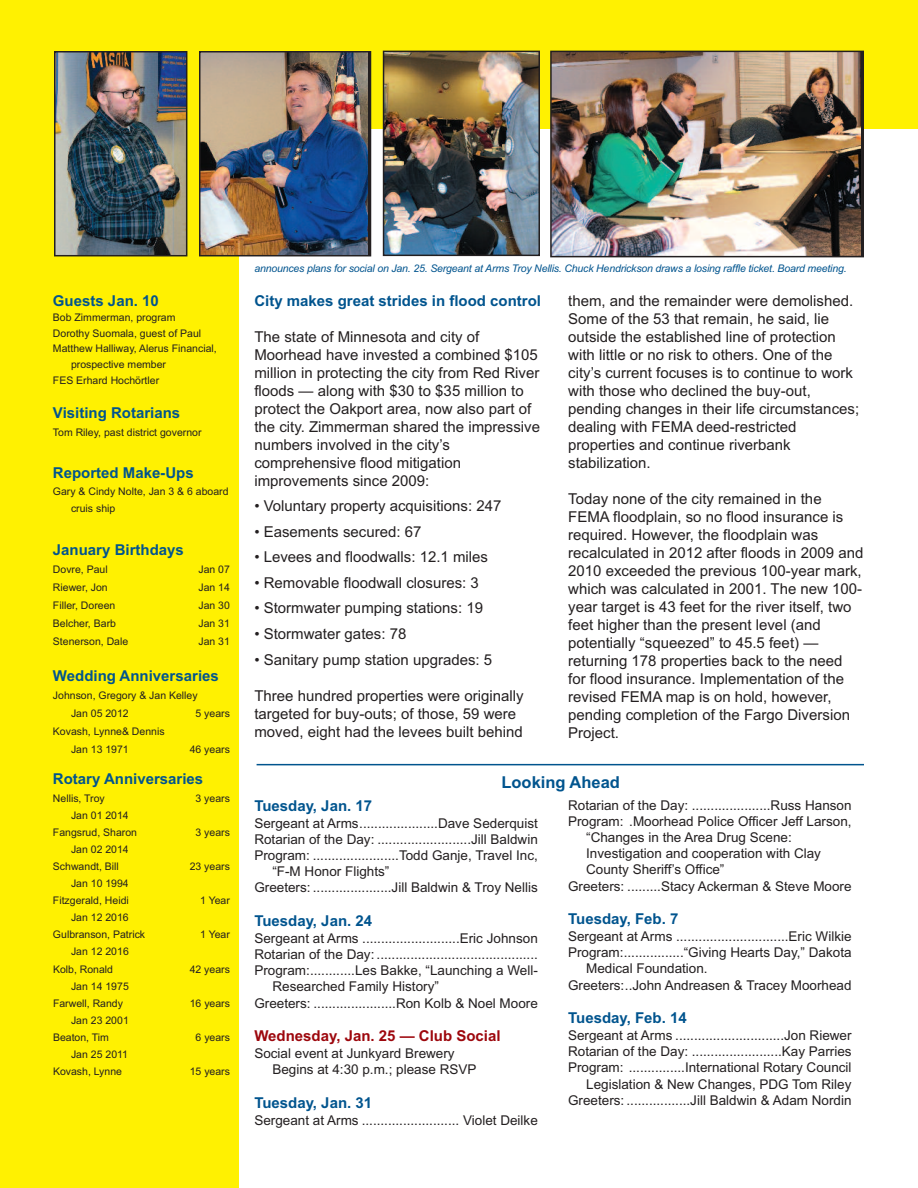
<style>
.page{position:relative;width:918px;height:1188px;background:#fff}
.page>*{position:absolute;margin:0;border:0;box-sizing:border-box;transform-origin:0 0}
.t1{font:700 16.5px "Arial";color:#00548e}
.t2{font:15px/18px "Arial";color:#231f20}
.t3{font:700 15px "Arial";color:#00548e}
.t4{font:700 15px "Arial";color:#9d070d}
.t5{font:13.5px/16.2px "Arial";color:#231f20}
.t6{font:10.5px/17.1px "Arial";color:#231f20}
.t7{font:italic 10.5px "Arial";letter-spacing:-.015em;color:#00548e}
</style>
<div class="page">
<div style="left:0;top:0;width:918px;height:128px;background:#fff101"></div>
<div style="left:0;top:96px;width:239px;height:1092px;background:#fff101"></div>
<img style="left:202px;top:54px;width:165px;height:199px">
<div style="left:199px;top:51px;width:172px;height:205px;border:2px solid #231f20"></div>
<img style="left:553px;top:54px;width:308px;height:200px">
<div style="left:550px;top:51px;width:314px;height:206px;border:2px solid #231f20"></div>
<img style="left:386px;top:54px;width:151px;height:199px">
<div style="left:383px;top:51px;width:157px;height:205px;border:2px solid #231f20"></div>
<img style="left:57px;top:54px;width:127px;height:199px">
<div style="left:54px;top:51px;width:133px;height:205px;border:2px solid #231f20"></div>
<hr style="left:257px;top:764px;width:607px;height:1px;background:#00548e">
<p class="t3" style="left:53px;top:292px;width:107px">Guests Jan. 10</p>
<p class="t6" style="left:53px;top:309px;width:124px">Bob Zimmerman, program</p>
<p class="t6" style="left:53px;top:325px;width:150px">Dorothy Suomala, guest of Paul</p>
<p class="t6" style="left:53px;top:340px;width:165px">Matthew Halliway, Alerus Financial,</p>
<p class="t6" style="left:71px;top:356px;width:97px">prospective member</p>
<p class="t6" style="left:53px;top:371px;width:108px">FES Erhard Hochörtler</p>
<p class="t3" style="left:53px;top:404px;width:129px">Visiting Rotarians</p>
<p class="t6" style="left:53px;top:424px;width:150px">Tom Riley, past district governor</p>
<p class="t3" style="left:53px;top:464px;width:142px">Reported Make-Ups</p>
<p class="t6" style="left:71px;top:482px;width:159px;text-indent:-18px">Gary &amp; Cindy Nolte, Jan 3 &amp; 6 aboard cruis ship</p>
<p class="t3" style="left:53px;top:541px;width:132px">January Birthdays</p>
<p class="t6" style="left:53px;top:561px;width:56px">Dovre, Paul</p>
<p class="t6" style="left:198px;top:561px;width:33px">Jan 07</p>
<p class="t6" style="left:53px;top:579px;width:56px">Riewer, Jon</p>
<p class="t6" style="left:198px;top:579px;width:33px">Jan 14</p>
<p class="t6" style="left:53px;top:597px;width:64px">Filler, Doreen</p>
<p class="t6" style="left:198px;top:597px;width:33px">Jan 30</p>
<p class="t6" style="left:53px;top:615px;width:65px">Belcher, Barb</p>
<p class="t6" style="left:198px;top:615px;width:33px">Jan 31</p>
<p class="t6" style="left:53px;top:633px;width:77px">Stenerson, Dale</p>
<p class="t6" style="left:198px;top:633px;width:33px">Jan 31</p>
<p class="t3" style="left:53px;top:667px;width:167px">Wedding Anniversaries</p>
<p class="t6" style="left:71px;top:686px;width:128px;line-height:18px;text-indent:-18px">Johnson, Gregory &amp; Jan Kelley<br>Jan 05 2012</p>
<p class="t6" style="left:196px;top:705px;width:36px">5 years</p>
<p class="t6" style="left:71px;top:722px;width:95px;line-height:18px;text-indent:-18px">Kovash, Lynne&amp; Dennis<br>Jan 13 1971</p>
<p class="t6" style="left:190px;top:741px;width:42px">46 years</p>
<p class="t3" style="left:53px;top:770px;width:152px">Rotary Anniversaries</p>
<p class="t6" style="left:53px;top:789px;width:53px">Nellis, Troy</p>
<p class="t6" style="left:196px;top:789px;width:36px">3 years</p>
<p class="t6" style="left:53px;top:806px;width:86px;text-indent:18px">Jan 01 2014<br>Fangsrud, Sharon</p>
<p class="t6" style="left:196px;top:824px;width:36px">3 years</p>
<p class="t6" style="left:53px;top:841px;width:77px;text-indent:18px">Jan 02 2014<br>Schwandt, Bill</p>
<p class="t6" style="left:53px;top:875px;width:77px;text-align:right">Jan 10 1994<br>Fitzgerald, Heidi</p>
<p class="t6" style="left:53px;top:909px;width:94px;text-align:center">Jan 12 2016<br>Gulbranson, Patrick</p>
<p class="t6" style="left:53px;top:943px;width:77px;text-indent:18px">Jan 12 2016<br>Kolb, Ronald</p>
<p class="t6" style="left:53px;top:977px;width:77px;text-indent:18px">Jan 14 1975<br>Farwell, Randy</p>
<p class="t6" style="left:53px;top:1012px;width:77px;text-indent:18px">Jan 23 2001<br>Beaton, Tim</p>
<p class="t6" style="left:53px;top:1046px;width:77px;text-indent:18px">Jan 25 2011<br>Kovash, Lynne</p>
<p class="t6" style="left:190px;top:858px;width:42px">23 years</p>
<p class="t6" style="left:200px;top:892px;width:31px">1 Year</p>
<p class="t6" style="left:200px;top:926px;width:31px">1 Year</p>
<p class="t6" style="left:190px;top:960px;width:42px">42 years</p>
<p class="t6" style="left:190px;top:995px;width:42px">16 years</p>
<p class="t6" style="left:196px;top:1029px;width:36px">6 years</p>
<p class="t6" style="left:190px;top:1063px;width:42px">15 years</p>
<p class="t7" style="left:254px;top:262px;width:594px">announces plans for social on Jan. 25. Sergeant at Arms Troy Nellis. Chuck Hendrickson draws a losing raffle ticket. Board meeting.</p>
<p class="t3" style="left:254px;top:292px;width:288px">City makes great strides in flood control</p>
<p class="t2" style="left:254px;top:328px;width:287px">The state of Minnesota and city of Moorhead have invested a combined $105 million in protecting the city from Red River floods — along with $30 to $35 million to protect the Oakport area, now also part of the city. Zimmerman shared the impressive numbers involved in the city’s comprehensive flood mitigation improvements since 2009:</p>
<p class="t2" style="left:254px;top:497px;width:249px">• Voluntary property acquisitions: 247</p>
<p class="t2" style="left:254px;top:523px;width:169px">• Easements secured: 67</p>
<p class="t2" style="left:254px;top:548px;width:235px">• Levees and floodwalls: 12.1 miles</p>
<p class="t2" style="left:254px;top:574px;width:226px">• Removable floodwall closures: 3</p>
<p class="t2" style="left:254px;top:599px;width:230px">• Stormwater pumping stations: 19</p>
<p class="t2" style="left:254px;top:625px;width:153px">• Stormwater gates: 78</p>
<p class="t2" style="left:254px;top:650px;width:239px">• Sanitary pump station upgrades: 5</p>
<p class="t2" style="left:254px;top:686px;width:271px">Three hundred properties were originally targeted for buy-outs; of those, 59 were moved, eight had the levees built behind</p>
<p class="t2" style="left:568px;top:291px;width:292px">them, and the remainder were demolished.<br>Some of the 53 that remain, he said, lie outside the established line of protection with little or no risk to others. One of the city’s current focuses is to continue to work with those who declined the buy-out, pending changes in their life circumstances; dealing with FEMA deed-restricted properties and continue riverbank stabilization.</p>
<p class="t2" style="left:568px;top:490px;width:297px">Today none of the city remained in the FEMA floodplain, so no flood insurance is required. However, the floodplain was recalculated in 2012 after floods in 2009 and 2010 exceeded the previous 100-year mark, which was calculated in 2001. The new 100- year target is 43 feet for the river itself, two feet higher than the present level (and potentially “squeezed” to 45.5 feet) — returning 178 properties back to the need for flood insurance. Implementation of the revised FEMA map is on hold, however, pending completion of the Fargo Diversion Project.</p>
<p class="t1" style="left:501px;top:772px;width:120px">Looking Ahead</p>
<p class="t3" style="left:254px;top:797px;width:119px">Tuesday, Jan. 17</p>
<p class="t5" style="left:254px;top:815px;width:285px">Sergeant at Arms.....................Dave Sederquist</p>
<p class="t5" style="left:254px;top:831px;width:285px">Rotarian of the Day: .........................Jill Baldwin</p>
<p class="t5" style="left:254px;top:847px;width:285px">Program: .......................Todd Ganje, Travel Inc,</p>
<p class="t5" style="left:272px;top:863px;width:119px">“F-M Honor Flights”</p>
<p class="t5" style="left:254px;top:880px;width:285px">Greeters: .....................Jill Baldwin &amp; Troy Nellis</p>
<p class="t3" style="left:254px;top:912px;width:119px">Tuesday, Jan. 24</p>
<p class="t5" style="left:254px;top:930px;width:285px">Sergeant at Arms ..........................Eric Johnson</p>
<p class="t5" style="left:254px;top:946px;width:285px">Rotarian of the Day: ...........................................</p>
<p class="t5" style="left:254px;top:962px;width:285px">Program:............Les Bakke, “Launching a Well-</p>
<p class="t5" style="left:272px;top:979px;width:168px">Researched Family History”</p>
<p class="t5" style="left:254px;top:995px;width:285px">Greeters: ......................Ron Kolb &amp; Noel Moore</p>
<p class="t4" style="left:254px;top:1027px;width:248px">Wednesday, Jan. 25 — Club Social</p>
<p class="t5" style="left:272px;top:1045px;width:206px;text-indent:-18px">Social event at Junkyard Brewery<br>Begins at 4:30 p.m.; please RSVP</p>
<p class="t3" style="left:254px;top:1094px;width:119px">Tuesday, Jan. 31</p>
<p class="t5" style="left:254px;top:1112px;width:285px">Sergeant at Arms .......................... Violet Deilke</p>
<p class="t5" style="left:568px;top:797px;width:285px">Rotarian of the Day: .....................Russ Hanson</p>
<p class="t5" style="left:568px;top:813px;width:285px">Program: .Moorhead Police Officer Jeff Larson,</p>
<p class="t5" style="left:586px;top:829px;width:207px">“Changes in the Area Drug Scene:</p>
<p class="t5" style="left:586px;top:845px;width:236px">Investigation and cooperation with Clay</p>
<p class="t5" style="left:586px;top:862px;width:140px">County Sheriff’s Office”</p>
<p class="t5" style="left:568px;top:878px;width:285px">Greeters: .........Stacy Ackerman &amp; Steve Moore</p>
<p class="t3" style="left:568px;top:910px;width:112px">Tuesday, Feb. 7</p>
<p class="t5" style="left:568px;top:928px;width:285px">Sergeant at Arms ..............................Eric Wilkie</p>
<p class="t5" style="left:568px;top:944px;width:285px">Program:................“Giving Hearts Day,” Dakota</p>
<p class="t5" style="left:586px;top:961px;width:123px">Medical Foundation.</p>
<p class="t5" style="left:568px;top:977px;width:285px">Greeters:..John Andreasen &amp; Tracey Moorhead</p>
<p class="t3" style="left:568px;top:1009px;width:120px">Tuesday, Feb. 14</p>
<p class="t5" style="left:568px;top:1027px;width:285px;text-align:right">Sergeant at Arms .............................Jon Riewer Rotarian of the Day: ........................Kay Parries Program: ...............International Rotary Council Legislation &amp; New Changes, PDG Tom Riley Greeters: .................Jill Baldwin &amp; Adam Nordin</p>
</div>
